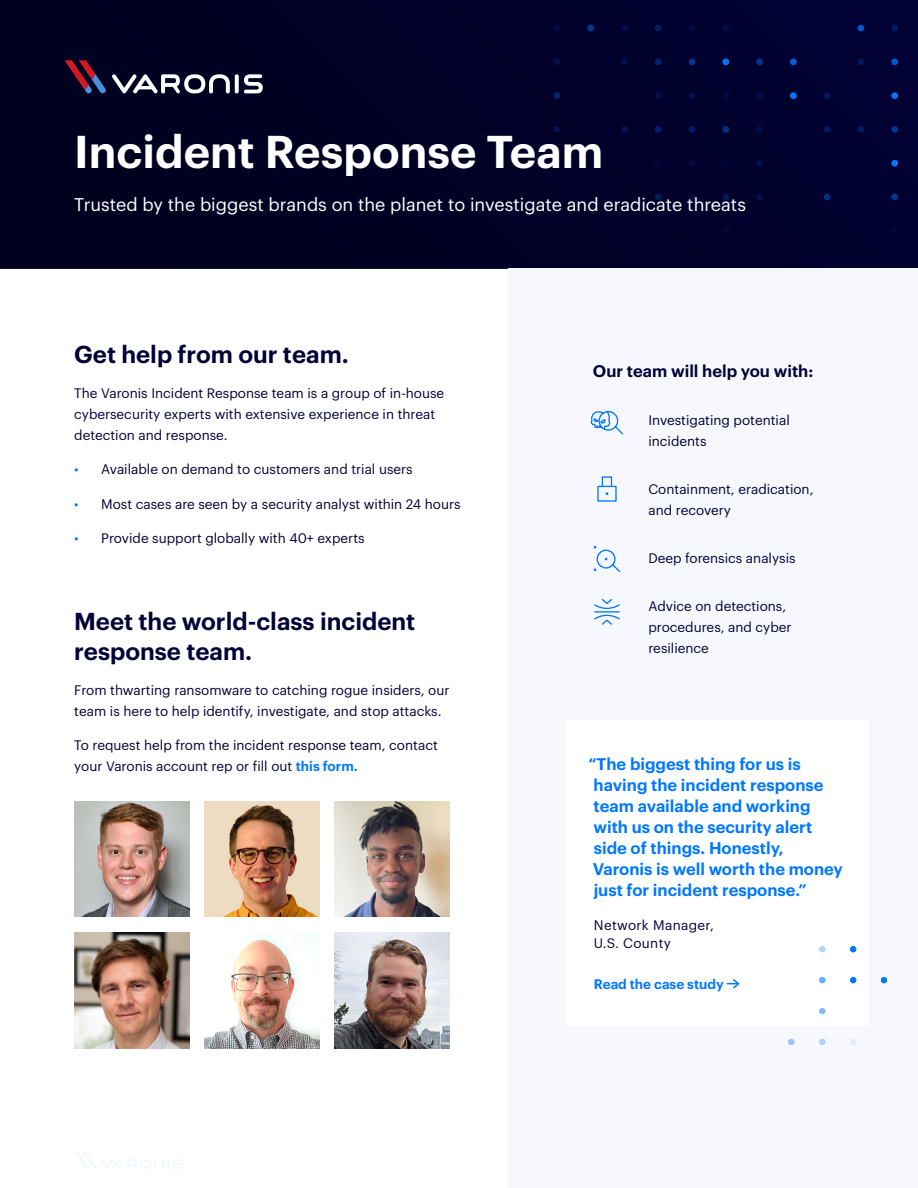
<style>
.page{position:relative;width:918px;height:1188px;background:#fff}
.page>*{position:absolute;margin:0;border:0;box-sizing:border-box;transform-origin:0 0}
.t1{font:600 45px "Graphik LC";color:#fff}
.t2{font:600 24px/30px "Graphik LC";color:#020138}
.t3{font:18px "Graphik LC";color:#fff}
.t4{font:600 16.5px/21px "Graphik LC";color:#07f}
.t5{font:600 16.5px "Graphik LC";color:#020138}
.t6{font:13.5px/21px "Graphik LC";color:#020138}
.t7{font:13.5px/18px "Graphik LC";letter-spacing:.025em;color:#020138}
.t8{font:600 13.5px "Graphik LC";color:#07f}
.s1{color:#07f}
.s2{font-weight:600;color:#07f}
</style>
<div class="page">
<img style="left:0;top:0;width:918px;height:269px">
<div style="left:722px;top:25px;width:7px;height:6px;background:#000c45;border-radius:3px"></div>
<svg style="left:689px;top:25px;width:6px;height:6px"></svg>
<div style="left:621px;top:25px;width:7px;height:6px;background:#000c42;border-radius:3px"></div>
<svg style="left:554px;top:25px;width:6px;height:6px"></svg>
<div style="left:655px;top:25px;width:7px;height:6px;background:#001e63;border-radius:3px"></div>
<div style="left:587px;top:25px;width:7px;height:6px;background:#003993;border-radius:3px"></div>
<svg style="left:858px;top:25px;width:6px;height:6px"></svg>
<div style="left:722px;top:160px;width:7px;height:7px;background:#000636;border-radius:3px"></div>
<div style="left:689px;top:160px;width:6px;height:7px;background:#000e46;border-radius:3px"></div>
<div style="left:655px;top:160px;width:7px;height:7px;background:#000637;border-radius:3px"></div>
<div style="left:722px;top:194px;width:7px;height:6px;background:#001c5f;border-radius:3px"></div>
<div style="left:722px;top:227px;width:7px;height:7px;background:#000739;border-radius:3px"></div>
<div style="left:655px;top:194px;width:7px;height:6px;background:#001c5d;border-radius:3px"></div>
<svg style="left:689px;top:194px;width:6px;height:6px"></svg>
<svg style="left:858px;top:194px;width:6px;height:6px"></svg>
<div style="left:891px;top:25px;width:7px;height:6px;background:#011960;border-radius:3px"></div>
<div style="left:722px;top:58px;width:7px;height:7px;background:#0076ff;border-radius:3px"></div>
<div style="left:689px;top:58px;width:6px;height:7px;background:#00358b;border-radius:3px"></div>
<div style="left:655px;top:58px;width:7px;height:7px;background:#00246d;border-radius:3px"></div>
<div style="left:621px;top:58px;width:7px;height:7px;background:#00114b;border-radius:3px"></div>
<div style="left:554px;top:58px;width:6px;height:7px;background:#001149;border-radius:3px"></div>
<div style="left:858px;top:58px;width:6px;height:7px;background:#00195e;border-radius:3px"></div>
<div style="left:722px;top:92px;width:7px;height:7px;background:#000a3f;border-radius:3px"></div>
<div style="left:689px;top:92px;width:6px;height:7px;background:#000f48;border-radius:3px"></div>
<div style="left:655px;top:92px;width:7px;height:7px;background:#000f46;border-radius:3px"></div>
<div style="left:554px;top:92px;width:6px;height:7px;background:#00246b;border-radius:3px"></div>
<div style="left:722px;top:126px;width:7px;height:7px;background:#0076ff;border-radius:3px;opacity:.44"></div>
<div style="left:689px;top:126px;width:6px;height:7px;background:#001d60;border-radius:3px"></div>
<div style="left:655px;top:126px;width:7px;height:7px;background:#00246c;border-radius:3px"></div>
<div style="left:621px;top:126px;width:7px;height:7px;background:#00134d;border-radius:3px"></div>
<div style="left:554px;top:126px;width:6px;height:7px;background:#00134c;border-radius:3px"></div>
<div style="left:858px;top:126px;width:6px;height:7px;background:#00195d;border-radius:3px"></div>
<div style="left:824px;top:194px;width:7px;height:6px;background:#002e80;border-radius:3px"></div>
<div style="left:824px;top:92px;width:7px;height:7px;background:#00195d;border-radius:3px"></div>
<div style="left:824px;top:126px;width:7px;height:7px;background:#00195c;border-radius:3px"></div>
<div style="left:756px;top:160px;width:7px;height:7px;background:#000f48;border-radius:3px"></div>
<div style="left:756px;top:194px;width:7px;height:6px;background:#000f47;border-radius:3px"></div>
<div style="left:891px;top:160px;width:7px;height:7px;background:#0076ff;border-radius:3px"></div>
<div style="left:891px;top:194px;width:7px;height:6px;background:#00368f;border-radius:3px"></div>
<div style="left:891px;top:227px;width:7px;height:7px;background:#00073d;border-radius:3px"></div>
<div style="left:756px;top:58px;width:7px;height:7px;background:#0076ff;border-radius:3px;opacity:.45"></div>
<div style="left:891px;top:58px;width:7px;height:7px;background:#0076ff;border-radius:3px;opacity:.75"></div>
<div style="left:790px;top:58px;width:7px;height:7px;background:#0076ff;border-radius:3px;opacity:.8"></div>
<div style="left:756px;top:92px;width:7px;height:7px;background:#000f49;border-radius:3px"></div>
<div style="left:891px;top:92px;width:7px;height:7px;background:#0076ff;border-radius:3px"></div>
<div style="left:756px;top:126px;width:7px;height:7px;background:#000f49;border-radius:3px"></div>
<div style="left:891px;top:126px;width:7px;height:7px;background:#003690;border-radius:3px"></div>
<div style="left:790px;top:92px;width:7px;height:7px;background:#0076ff;border-radius:3px"></div>
<div style="left:508px;top:269px;width:410px;height:919px;background:#f6f8fe"></div>
<div style="left:566px;top:720px;width:303px;height:306px;background:#fff"></div>
<svg style="left:727px;top:979px;width:13px;height:10px"></svg>
<svg style="left:850px;top:946px;width:6px;height:6px"></svg>
<svg style="left:819px;top:946px;width:6px;height:6px"></svg>
<svg style="left:819px;top:977px;width:6px;height:6px"></svg>
<svg style="left:850px;top:977px;width:6px;height:6px"></svg>
<svg style="left:819px;top:1008px;width:6px;height:6px"></svg>
<svg style="left:819px;top:1039px;width:6px;height:6px"></svg>
<svg style="left:788px;top:1039px;width:6px;height:6px"></svg>
<svg style="left:850px;top:1039px;width:6px;height:6px"></svg>
<svg style="left:881px;top:977px;width:6px;height:6px"></svg>
<img style="left:74px;top:801px;width:115px;height:116px">
<img style="left:335px;top:933px;width:115px;height:115px">
<img style="left:335px;top:801px;width:115px;height:116px">
<img style="left:204px;top:801px;width:115px;height:116px">
<img style="left:204px;top:933px;width:115px;height:115px">
<img style="left:74px;top:933px;width:115px;height:115px">
<svg style="left:594px;top:599px;width:26px;height:26px"></svg>
<svg style="left:594px;top:546px;width:27px;height:27px"></svg>
<div style="left:597px;top:486px;width:20px;height:16px;border:1px solid #0075ff"></div>
<div style="left:602px;top:476px;width:10px;height:10px;border:1px solid #0075ff"></div>
<svg style="left:590px;top:410px;width:34px;height:25px"></svg>
<svg style="left:235px;top:74px;width:4px;height:19px"></svg>
<svg style="left:244px;top:74px;width:19px;height:19px"></svg>
<svg style="left:112px;top:74px;width:118px;height:20px"></svg>
<svg style="left:65px;top:60px;width:41px;height:34px"></svg>
<h1 class="t1" style="left:74px;top:117px;width:531px">Incident Response Team</h1>
<h3 class="t3" style="left:74px;top:191px;width:673px">Trusted by the biggest brands on the planet to investigate and eradicate threats</h3>
<h2 class="t2" style="left:74px;top:337px;width:276px">Get help from our team.</h2>
<p class="t6" style="left:74px;top:381px;width:371px">The Varonis Incident Response team is a group of in-house cybersecurity experts with extensive experience in threat detection and response.</p>
<p class="t6" style="left:74px;top:458px;width:340px"><span class="s1">•</span> Available on demand to customers and trial users</p>
<p class="t6" style="left:74px;top:492px;width:388px"><span class="s1">•</span> Most cases are seen by a security analyst within 24 hours</p>
<p class="t6" style="left:74px;top:527px;width:292px"><span class="s1">•</span> Provide support globally with 40+ experts</p>
<h2 class="t2" style="left:74px;top:604px;width:343px">Meet the world-class incident response team.</h2>
<p class="t6" style="left:74px;top:678px;width:377px">From thwarting ransomware to catching rogue insiders, our team is here to help identify, investigate, and stop attacks.</p>
<p class="t6" style="left:74px;top:734px;width:365px">To request help from the incident response team, contact your Varonis account rep or fill out <span class="s2">this form.</span></p>
<p class="t5" style="left:593px;top:358px;width:222px">Our team will help you with:</p>
<p class="t6" style="left:648px;top:409px;width:143px">Investigating potential incidents</p>
<p class="t6" style="left:648px;top:478px;width:167px">Containment, eradication, and recovery</p>
<p class="t6" style="left:648px;top:547px;width:149px">Deep forensics analysis</p>
<p class="t6" style="left:648px;top:595px;width:145px">Advice on detections, procedures, and cyber resilience</p>
<p class="t4" style="left:588px;top:752px;width:256px">“The biggest thing for us is having the incident response team available and working with us on the security alert side of things. Honestly,<br>Varonis is well worth the money just for incident response.”</p>
<p class="t7" style="left:594px;top:915px;width:122px">Network Manager,<br>U.S. County</p>
<p class="t8" style="left:594px;top:973px;width:131px">Read the case study</p>
</div>
